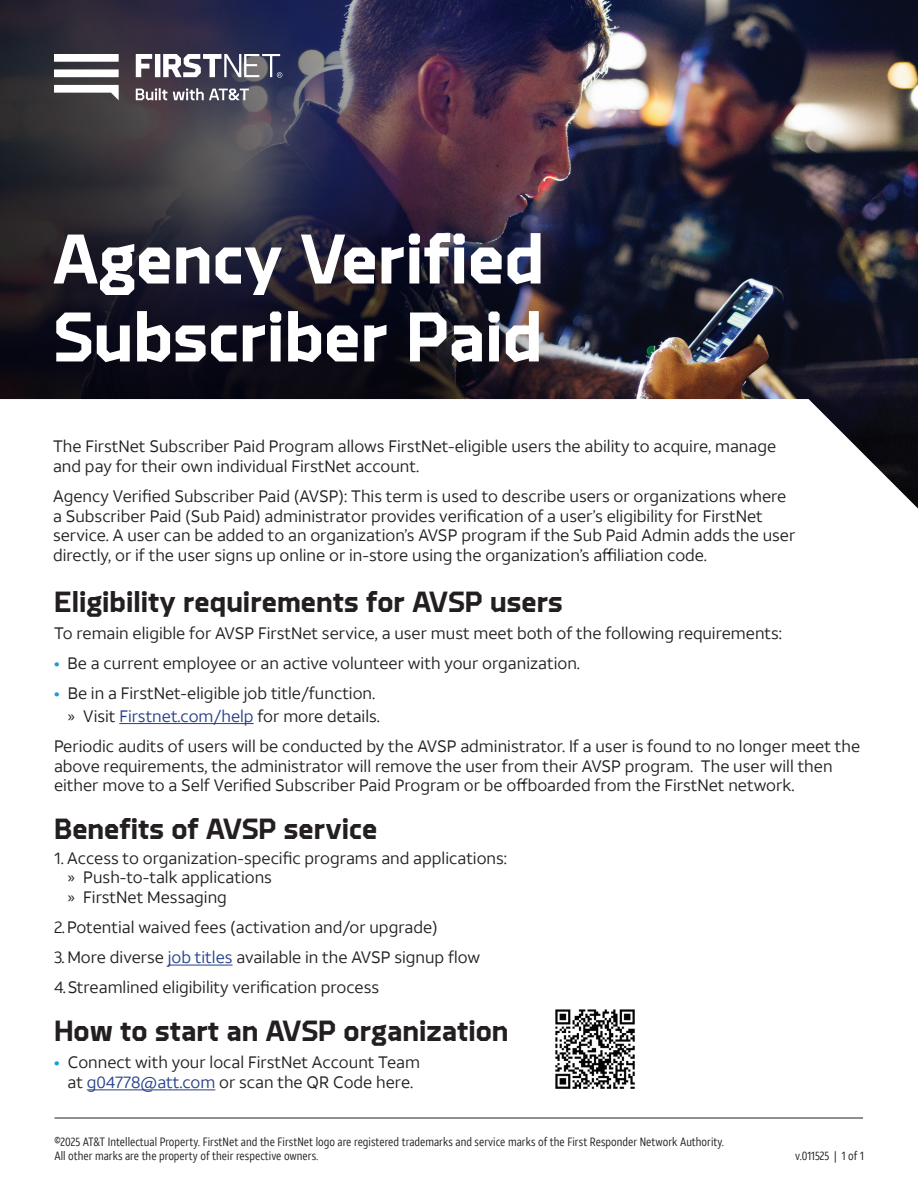
<style>
.page{position:relative;width:918px;height:1188px;background:#fff}
.page>*{position:absolute;margin:0;border:0;box-sizing:border-box;transform-origin:0 0}
.t1{font:700 72px/78px "Brooklyn";color:#fff}
.t2{font:700 30px "Brooklyn";color:#231f20}
.t3{font:16.5px/19.8px "ATT Aleck Sans";color:#231f20}
.t4{font:12px/14.4px "ATT Aleck Cd";color:#231f20}
.s1{font-weight:700;color:#169ed9}
.s2{color:#233f89}
</style>
<div class="page">
<img style="left:0;top:0;width:918px;height:399px">
<img style="left:555px;top:1009px;width:80px;height:80px">
<svg style="left:0;top:399px;width:918px;height:110px"></svg>
<hr style="left:119px;top:723px;width:135px;height:1px;background:#233f89">
<hr style="left:168px;top:965px;width:65px;height:1px;background:#233f89">
<hr style="left:87px;top:1089px;width:128px;height:1px;background:#233f89">
<svg style="left:54px;top:54px;width:228px;height:46px"></svg>
<hr style="left:55px;top:1118px;width:808px;height:1px;background:#231f20">
<h1 class="t1" style="left:53px;top:221px;width:493px">Agency Verified<br>Subscriber Paid</h1>
<p class="t3" style="left:53px;top:436px;width:725px">The FirstNet Subscriber Paid Program allows FirstNet-eligible users the ability to acquire, manage and pay for their own individual FirstNet account.</p>
<p class="t3" style="left:53px;top:486px;width:744px">Agency Verified Subscriber Paid (AVSP): This term is used to describe users or organizations where a Subscriber Paid (Sub Paid) administrator provides verification of a user’s eligibility for FirstNet service. A user can be added to an organization’s AVSP program if the Sub Paid Admin adds the user directly, or if the user signs up online or in-store using the organization’s affiliation code.</p>
<h2 class="t2" style="left:54px;top:587px;width:510px">Eligibility requirements for AVSP users</h2>
<p class="t3" style="left:54px;top:624px;width:730px">To remain eligible for AVSP FirstNet service, a user must meet both of the following requirements:</p>
<p class="t3" style="left:54px;top:654px;width:528px"><span class="s1">•</span> Be a current employee or an active volunteer with your organization.</p>
<p class="t3" style="left:54px;top:682px;width:328px;line-height:22.5px;text-align:right"><span class="s1">•</span> Be in a FirstNet-eligible job title/function. » Visit <span class="s2">Firstnet.com/help</span> for more details.</p>
<p class="t3" style="left:54px;top:736px;width:808px">Periodic audits of users will be conducted by the AVSP administrator. If a user is found to no longer meet the above requirements, the administrator will remove the user from their AVSP program. The user will then either move to a Self Verified Subscriber Paid Program or be offboarded from the FirstNet network.</p>
<h2 class="t2" style="left:54px;top:814px;width:325px">Benefits of AVSP service</h2>
<p class="t3" style="left:67px;top:848px;width:441px;text-indent:-13px">1. Access to organization-specific programs and applications: » Push-to-talk applications<br>» FirstNet Messaging</p>
<p class="t3" style="left:54px;top:918px;width:385px">2 . P otential waived fees (activation and/or upgrade)</p>
<p class="t3" style="left:54px;top:948px;width:428px">3. M ore diverse <span class="s2">job titles</span> available in the AVSP signup flow</p>
<p class="t3" style="left:54px;top:978px;width:327px">4. Streamlined eligibility verification process</p>
<h2 class="t2" style="left:54px;top:1016px;width:456px">How to start an AVSP organization</h2>
<p class="t3" style="left:54px;top:1053px;width:368px;text-align:center"><span class="s1">•</span> Connect with your local FirstNet Account Team at <span class="s2">g04778@att.com</span> or scan the QR Code here.</p>
<p class="t4" style="left:55px;top:1135px;width:671px">©2025 AT&amp;T Intellectual Property. FirstNet and the FirstNet logo are registered trademarks and service marks of the First Responder Network Authority.<br>All other marks are the property of their respective owners.</p>
<p class="t4" style="left:795px;top:1149px;width:70px">v.011525 | 1 of 1</p>
</div>
